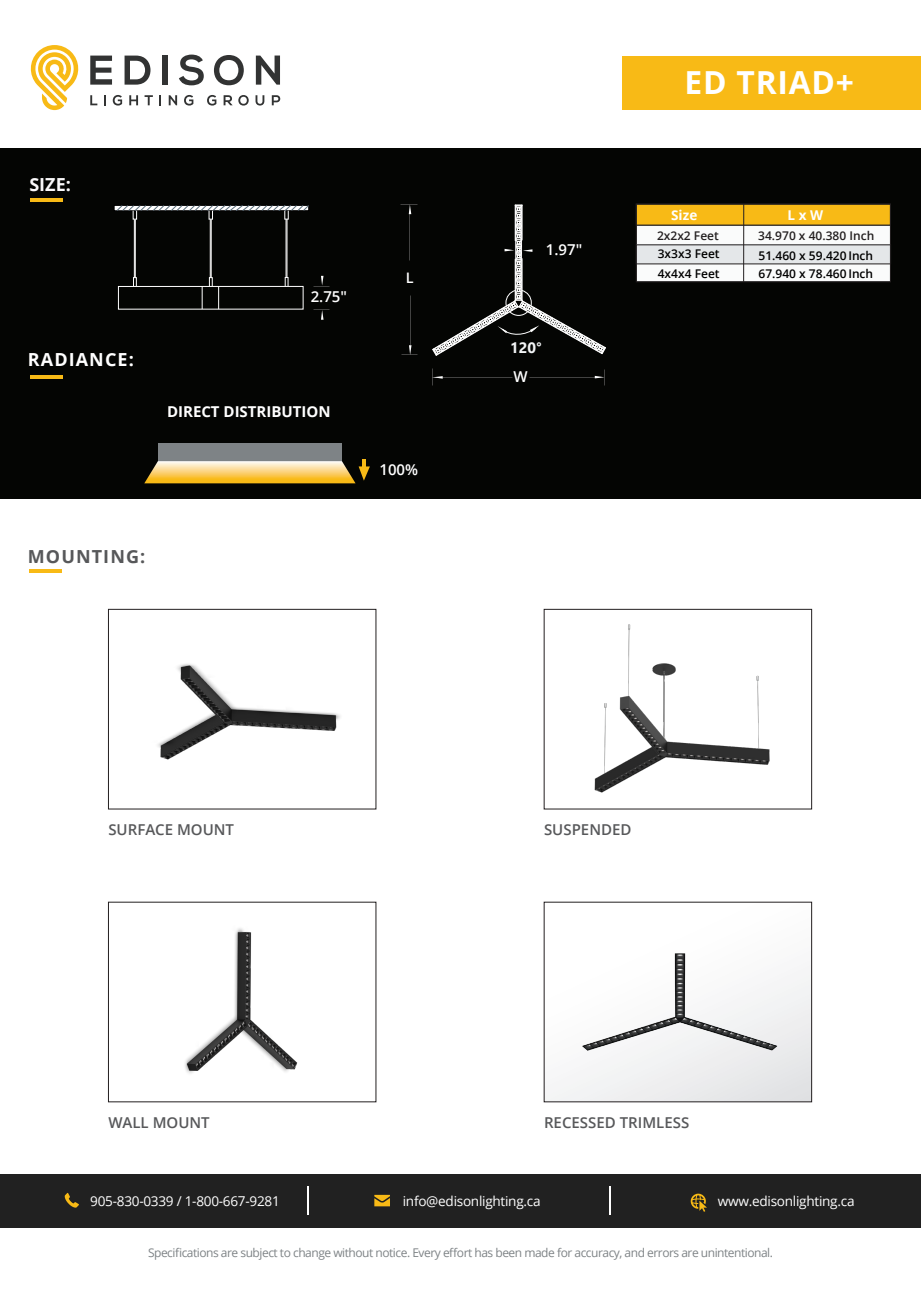
<style>
.page{position:relative;width:921px;height:1290px;background:#fff}
.page>*{position:absolute;margin:0;border:0;box-sizing:border-box;transform-origin:0 0}
.t1{font:700 31.8px "Open Sans";letter-spacing:.025em;color:#fff}
.t2{font:700 18px "Open Sans";letter-spacing:.06em;color:#57585a}
.t3{font:700 18px "Open Sans";letter-spacing:.06em;color:#fff}
.t4{font:700 18px "Open Sans";color:#faf9fa}
.t5{font:600 15px "Open Sans";color:#57585a}
.t6{font:700 15px "Open Sans";color:#fff}
.t7{font:600 15px "Open Sans";color:#fff}
.t8{font:700 15px "Ebrima";color:#f3f5f6}
.t9{font:600 14.4px "Open Sans";color:#fff}
.t10{font:13.65px "Open Sans";letter-spacing:-.02em;color:#fff}
.t11{font:700 13.5px "Open Sans";color:#fff}
.t12{font:12px "Open Sans";letter-spacing:-.04em;color:#7e8386}
.t13{font:600 12px "Open Sans";color:#000}
.t14{font:600 12px "Open Sans";color:#231f20}
</style>
<div class="page">
<div style="left:0;top:148px;width:920px;height:350px;background:#040503"></div>
<hr style="left:29px;top:569px;width:33px;height:4px;background:#f8ba16">
<div style="left:622px;top:57px;width:297px;height:53px;background:#f8ba16"></div>
<svg style="left:90px;top:56px;width:22px;height:29px"></svg>
<svg style="left:124px;top:56px;width:26px;height:29px"></svg>
<div style="left:162px;top:56px;width:5px;height:29px;background:#323333"></div>
<svg style="left:179px;top:55px;width:25px;height:30px"></svg>
<svg style="left:214px;top:55px;width:30px;height:30px"></svg>
<svg style="left:256px;top:56px;width:24px;height:29px"></svg>
<svg style="left:90px;top:95px;width:7px;height:10px"></svg>
<svg style="left:104px;top:95px;width:2px;height:10px"></svg>
<svg style="left:113px;top:95px;width:9px;height:11px"></svg>
<svg style="left:129px;top:95px;width:9px;height:10px"></svg>
<svg style="left:144px;top:95px;width:9px;height:10px"></svg>
<svg style="left:159px;top:95px;width:2px;height:10px"></svg>
<svg style="left:169px;top:95px;width:8px;height:10px"></svg>
<svg style="left:184px;top:95px;width:9px;height:11px"></svg>
<svg style="left:207px;top:95px;width:9px;height:11px"></svg>
<svg style="left:223px;top:95px;width:9px;height:10px"></svg>
<svg style="left:238px;top:95px;width:11px;height:11px"></svg>
<svg style="left:255px;top:95px;width:9px;height:11px"></svg>
<svg style="left:272px;top:95px;width:9px;height:10px"></svg>
<svg style="left:30px;top:45px;width:49px;height:65px"></svg>
<div style="left:636px;top:225px;width:254px;height:57px;background:#fafbfb"></div>
<div style="left:635px;top:204px;width:255px;height:21px;background:#f8ba16"></div>
<div style="left:636px;top:245px;width:254px;height:19px;background:#e4e7e9"></div>
<hr style="left:743px;top:204px;width:1px;height:78px;background:#231f20">
<div style="left:635px;top:204px;width:255px;height:78px;border:1px solid #231f20"></div>
<svg style="left:433px;top:376px;width:9px;height:3px"></svg>
<svg style="left:594px;top:376px;width:10px;height:2px"></svg>
<svg style="left:409px;top:345px;width:2px;height:10px"></svg>
<svg style="left:408px;top:204px;width:3px;height:10px"></svg>
<div style="left:118px;top:286px;width:185px;height:23px;border:1px solid #fff"></div>
<svg style="left:321px;top:310px;width:2px;height:10px"></svg>
<svg style="left:321px;top:276px;width:2px;height:9px"></svg>
<div style="left:114px;top:205px;width:194px;height:6px;background:#fff"></div>
<div style="left:114px;top:205px;width:195px;height:6px;border:1px solid #000"></div>
<hr style="left:135px;top:219px;width:1px;height:58px;background:#fff">
<hr style="left:134px;top:219px;width:1px;height:58px;background:#fff">
<div style="left:133px;top:277px;width:4px;height:10px;border:1px solid #fff"></div>
<hr style="left:211px;top:219px;width:1px;height:58px;background:#fff">
<hr style="left:210px;top:219px;width:1px;height:58px;background:#fff">
<svg style="left:209px;top:277px;width:3px;height:10px"></svg>
<svg style="left:117px;top:205px;width:192px;height:14px"></svg>
<hr style="left:286px;top:219px;width:1px;height:58px;background:#fff">
<hr style="left:285px;top:219px;width:1px;height:58px;background:#fff">
<svg style="left:285px;top:277px;width:3px;height:10px"></svg>
<svg style="left:202px;top:286px;width:1px;height:23px"></svg>
<svg style="left:218px;top:286px;width:1px;height:23px"></svg>
<hr style="left:30px;top:375px;width:32px;height:4px;background:#f8ba16">
<hr style="left:30px;top:198px;width:32px;height:4px;background:#f8ba16">
<div style="left:0;top:1173px;width:920px;height:54px;background:#212121"></div>
<svg style="left:307px;top:1186px;width:1px;height:28px"></svg>
<hr style="left:608px;top:1186px;width:2px;height:28px;background:#fff">
<svg style="left:690px;top:1193px;width:16px;height:18px"></svg>
<svg style="left:374px;top:1194px;width:16px;height:12px"></svg>
<svg style="left:65px;top:1192px;width:14px;height:15px"></svg>
<div style="left:158px;top:443px;width:184px;height:18px;background:#7e8386"></div>
<svg style="left:144px;top:459px;width:226px;height:24px"></svg>
<img style="left:108px;top:608px;width:269px;height:202px">
<div style="left:544px;top:902px;width:267px;height:199px;background:linear-gradient(to bottom,#fff,#ececee)"></div>
<img style="left:573px;top:938px;width:209px;height:129px">
<svg style="left:432px;top:205px;width:174px;height:151px"></svg>
<img style="left:544px;top:609px;width:268px;height:201px">
<div style="left:108px;top:609px;width:268px;height:200px;border:1px solid #231f20"></div>
<img style="left:185px;top:928px;width:113px;height:146px">
<h2 class="t4" style="left:29px;top:171px;width:43px">SIZE:</h2>
<h2 class="t3" style="left:28px;top:347px;width:107px">RADIANCE:</h2>
<p class="t7" style="left:310px;top:287px;width:38px">2.75"</p>
<p class="t6" style="left:167px;top:401px;width:165px">DIRECT DISTRIBUTION</p>
<h2 class="t2" style="left:28px;top:543px;width:119px">MOUNTING:</h2>
<h1 class="t1" style="left:684px;top:60px;width:171px">ED TRIAD+</h1>
<p class="t7" style="left:545px;top:239px;width:38px">1.97"</p>
<p class="t11" style="left:671px;top:206px;width:28px">Size</p>
<p class="t11" style="left:787px;top:206px;width:37px">L x W</p>
<p class="t14" style="left:656px;top:228px;width:63px">2x2x2 Feet</p>
<p class="t14" style="left:758px;top:228px;width:117px">34.970 x 40.380 Inch</p>
<p class="t13" style="left:657px;top:245px;width:63px">3x3x3 Feet</p>
<p class="t13" style="left:758px;top:247px;width:116px">51.460 x 59.420 Inch</p>
<p class="t9" style="left:405px;top:268px;width:9px">L</p>
<p class="t13" style="left:657px;top:265px;width:63px">4x4x4 Feet</p>
<p class="t13" style="left:758px;top:265px;width:116px">67.940 x 78.460 Inch</p>
<p class="t8" style="left:510px;top:337px;width:33px">120°</p>
<p class="t7" style="left:379px;top:459px;width:40px">100%</p>
<p class="t7" style="left:513px;top:367px;width:16px">W</p>
<p class="t5" style="left:108px;top:819px;width:127px">SURFACE MOUNT</p>
<p class="t5" style="left:544px;top:819px;width:89px">SUSPENDED</p>
<p class="t5" style="left:108px;top:1112px;width:103px">WALL MOUNT</p>
<p class="t5" style="left:544px;top:1112px;width:147px">RECESSED TRIMLESS</p>
<p class="t10" style="left:90px;top:1191px;width:191px">905-830-0339 / 1-800-667-9281</p>
<p class="t10" style="left:402px;top:1191px;width:139px">info@edisonlighting.ca</p>
<p class="t10" style="left:717px;top:1191px;width:138px">www.edisonlighting.ca</p>
<p class="t12" style="left:148px;top:1244px;width:626px">Specifications are subject to change without notice. Every effort has been made for accuracy, and errors are unintentional.</p>
</div>
